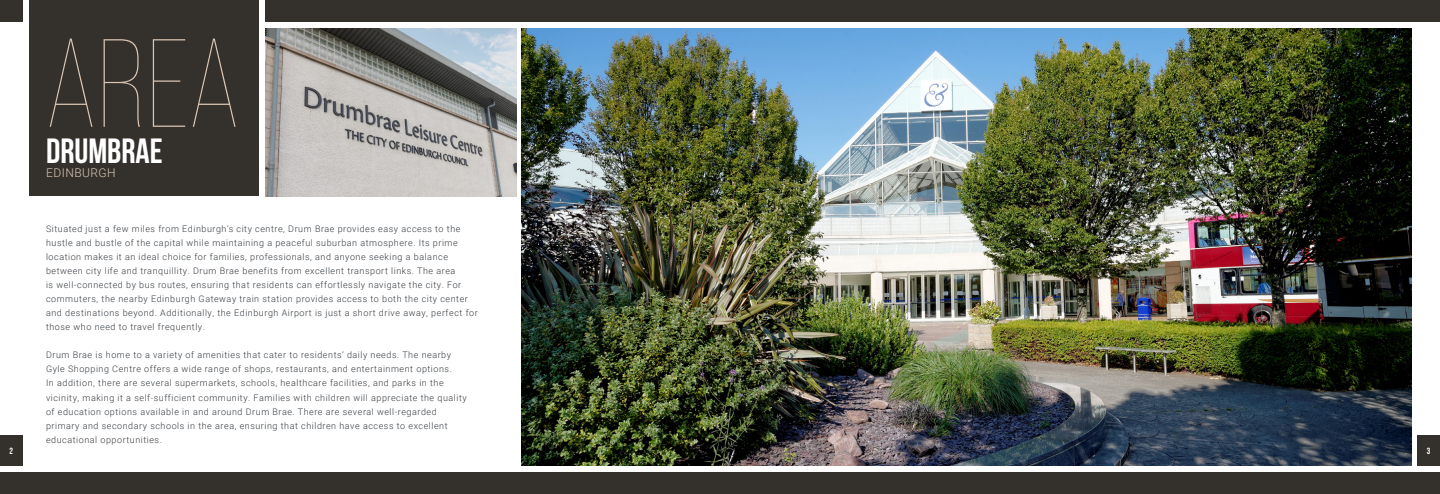
<style>
.page{position:relative;width:1440px;height:494px;background:#fff}
.page>*{position:absolute;margin:0;border:0;box-sizing:border-box;transform-origin:0 0}
.t1{font:100 125px "Bebas Neue Pro";color:#dac6b3}
.t2{font:700 35px "Bebas Neue";color:#fff}
.t3{font:300 12px "Roboto";letter-spacing:.035em;color:#dac6b3}
.t4{font:300 9px/14px "Roboto";letter-spacing:.06em;color:#353a3f}
.t5{font:700 9px "Bebas Neue";color:#fff}
</style>
<div class="page">
<div style="left:0;top:471px;width:1440px;height:22px;background:#34312d"></div>
<div style="left:1417px;top:435px;width:23px;height:30px;background:#34312d"></div>
<div style="left:0;top:435px;width:23px;height:30px;background:#34312d"></div>
<div style="left:0;top:0;width:1440px;height:22px;background:#34312d"></div>
<img style="left:522px;top:28px;width:890px;height:437px">
<img style="left:265px;top:28px;width:251px;height:168px">
<div style="left:28px;top:0;width:231px;height:195px;background:#34312d"></div>
<div style="left:259px;top:0;width:6px;height:200px;background:#fff"></div>
<div style="left:23px;top:0;width:5px;height:202px;background:#fff"></div>
<h1 class="t1" style="left:46px;top:15px;width:195px">AREA</h1>
<h2 class="t2" style="left:46px;top:131px;width:118px">DRUMBRAE</h2>
<h3 class="t3" style="left:46px;top:164px;width:71px">EDINBURGH</h3>
<p class="t4" style="left:46px;top:221px;width:433px">Situated just a few miles from Edinburgh’s city centre, Drum Brae provides easy access to the hustle and bustle of the capital while maintaining a peaceful suburban atmosphere. Its prime location makes it an ideal choice for families, professionals, and anyone seeking a balance between city life and tranquillity. Drum Brae benefits from excellent transport links. The area<br>is well-connected by bus routes, ensuring that residents can effortlessly navigate the city. For commuters, the nearby Edinburgh Gateway train station provides access to both the city center and destinations beyond. Additionally, the Edinburgh Airport is just a short drive away, perfect for those who need to travel frequently.</p>
<p class="t4" style="left:46px;top:347px;width:422px">Drum Brae is home to a variety of amenities that cater to residents’ daily needs. The nearby Gyle Shopping Centre offers a wide range of shops, restaurants, and entertainment options.<br>In addition, there are several supermarkets, schools, healthcare facilities, and parks in the vicinity, making it a self-sufficient community. Families with children will appreciate the quality of education options available in and around Drum Brae. There are several well-regarded primary and secondary schools in the area, ensuring that children have access to excellent educational opportunities.</p>
<p class="t5" style="left:9px;top:445px;width:5px">2</p>
<p class="t5" style="left:1427px;top:445px;width:5px">3</p>
</div>
